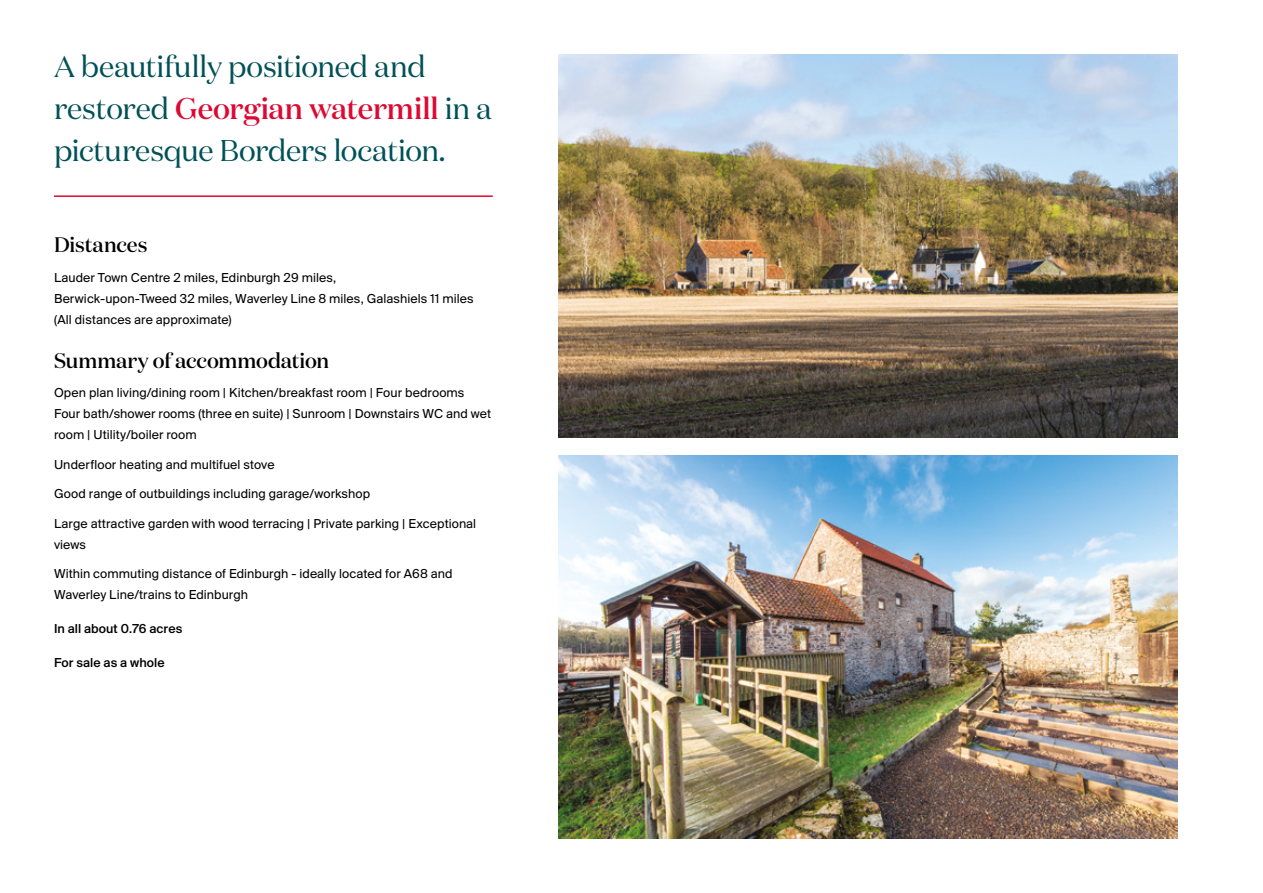
<style>
.page{position:relative;width:1263px;height:893px;background:#fff}
.page>*{position:absolute;margin:0;border:0;box-sizing:border-box;transform-origin:0 0}
.t1{font:30px/42px "Domaine Disp";letter-spacing:-.005em;color:#005157}
.t2{font:500 21px "Domaine Disp";letter-spacing:-.005em;color:#000}
.t3{font:13.5px/21px "Suisse BP Intl";letter-spacing:.005em;color:#000}
.t4{font:500 13.5px "Suisse BP Intl";letter-spacing:.005em;color:#000}
.s1{font-weight:500;color:#dd0932}
</style>
<div class="page">
<hr style="left:54px;top:195px;width:439px;height:2px;background:#dd0932">
<img style="left:559px;top:54px;width:619px;height:383px">
<img style="left:559px;top:455px;width:619px;height:384px">
<h1 class="t1" style="left:54px;top:46px;width:439px">A beautifully positioned and restored <span class="s1">Georgian watermill</span> in a picturesque Borders location.</h1>
<h2 class="t2" style="left:54px;top:232px;width:95px">Distances</h2>
<p class="t3" style="left:54px;top:266px;width:421px">Lauder Town Centre 2 miles, Edinburgh 29 miles,<br>Berwick-upon-Tweed 32 miles, Waverley Line 8 miles, Galashiels 11 miles (All distances are approximate)</p>
<h2 class="t2" style="left:54px;top:347px;width:277px">Summary of accommodation</h2>
<p class="t3" style="left:54px;top:382px;width:439px">Open plan living/dining room | Kitchen/breakfast room | Four bedrooms<br>Four bath/shower rooms (three en suite) | Sunroom | Downstairs WC and wet room | Utility/boiler room</p>
<p class="t3" style="left:54px;top:449px;width:424px;line-height:29.5px">Underfloor heating and multifuel stove<br>Good range of outbuildings including garage/workshop<br>Large attractive garden with wood terracing | Private parking | Exceptional</p>
<p class="t3" style="left:54px;top:529px;width:400px;line-height:29.5px">views<br>Within commuting distance of Edinburgh - ideally located for A68 and</p>
<p class="t3" style="left:54px;top:584px;width:196px">Waverley Line/trains to Edinburgh</p>
<p class="t4" style="left:54px;top:620px;width:130px">In all about 0.76 acres</p>
<p class="t4" style="left:54px;top:654px;width:112px">For sale as a whole</p>
</div>
